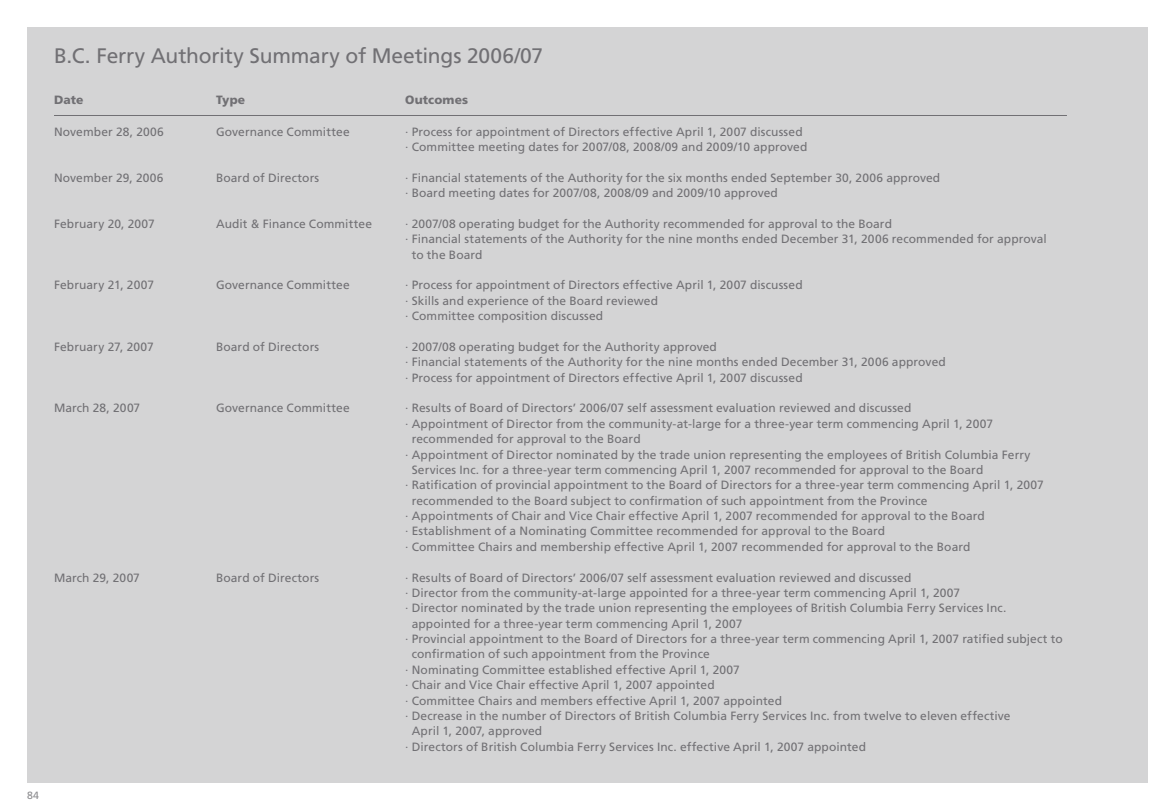
<style>
.page{position:relative;width:1175px;height:810px;background:#fff}
.page>*{position:absolute;margin:0;border:0;box-sizing:border-box;transform-origin:0 0}
.t1{font:21px "Frutiger";letter-spacing:-.01em;color:#717074}
.t2{font:12px/15.3px "Frutiger";letter-spacing:.005em;color:#717074}
.t3{font:900 12px "Frutiger";letter-spacing:.01em;color:#717074}
.t4{font:10.5px "Frutiger";color:#8d8d90}
</style>
<div class="page">
<div style="left:27px;top:27px;width:1121px;height:756px;background:#d4d4d5"></div>
<hr style="left:54px;top:115px;width:1012px;height:1px;background:#717074">
<p class="t4" style="left:27px;top:789px;width:14px">84</p>
<h1 class="t1" style="left:54px;top:43px;width:490px">B.C. Ferry Authority Summary of Meetings 2006/07</h1>
<p class="t3" style="left:54px;top:92px;width:31px">Date</p>
<p class="t3" style="left:216px;top:92px;width:31px">Type</p>
<p class="t3" style="left:405px;top:92px;width:64px">Outcomes</p>
<p class="t2" style="left:54px;top:124px;width:111px">November 28, 2006</p>
<p class="t2" style="left:216px;top:124px;width:135px">Governance Committee</p>
<p class="t2" style="left:405px;top:124px;width:404px">· Process for appointment of Directors effective April 1, 2007 discussed · Committee meeting dates for 2007/08, 2008/09 and 2009/10 approved</p>
<p class="t2" style="left:54px;top:170px;width:111px">November 29, 2006</p>
<p class="t2" style="left:216px;top:170px;width:105px">Board of Directors</p>
<p class="t2" style="left:405px;top:170px;width:536px">· Financial statements of the Authority for the six months ended September 30, 2006 approved · Board meeting dates for 2007/08, 2008/09 and 2009/10 approved</p>
<p class="t2" style="left:54px;top:216px;width:102px">February 20, 2007</p>
<p class="t2" style="left:216px;top:216px;width:157px">Audit &amp; Finance Committee</p>
<p class="t2" style="left:405px;top:216px;width:488px">· 2007/08 operating budget for the Authority recommended for approval to the Board</p>
<p class="t2" style="left:405px;top:231px;width:643px">· Financial statements of the Authority for the nine months ended December 31, 2006 recommended for approval</p>
<p class="t2" style="left:412px;top:247px;width:72px">to the Board</p>
<p class="t2" style="left:54px;top:278px;width:102px">February 21, 2007</p>
<p class="t2" style="left:216px;top:278px;width:135px">Governance Committee</p>
<p class="t2" style="left:405px;top:278px;width:399px">· Process for appointment of Directors effective April 1, 2007 discussed · Skills and experience of the Board reviewed<br>· Committee composition discussed</p>
<p class="t2" style="left:54px;top:339px;width:101px">February 27, 2007</p>
<p class="t2" style="left:216px;top:339px;width:105px">Board of Directors</p>
<p class="t2" style="left:405px;top:339px;width:542px">· 2007/08 operating budget for the Authority approved<br>· Financial statements of the Authority for the nine months ended December 31, 2006 approved · Process for appointment of Directors effective April 1, 2007 discussed</p>
<p class="t2" style="left:54px;top:401px;width:88px">March 28, 2007</p>
<p class="t2" style="left:216px;top:401px;width:135px">Governance Committee</p>
<p class="t2" style="left:405px;top:401px;width:508px">· Results of Board of Directors’ 2006/07 self assessment evaluation reviewed and discussed</p>
<p class="t2" style="left:405px;top:416px;width:589px">· Appointment of Director from the community-at-large for a three-year term commencing April 1, 2007</p>
<p class="t2" style="left:412px;top:431px;width:230px">recommended for approval to the Board</p>
<p class="t2" style="left:405px;top:447px;width:627px">· Appointment of Director nominated by the trade union representing the employees of British Columbia Ferry</p>
<p class="t2" style="left:412px;top:462px;width:573px">Services Inc. for a three-year term commencing April 1, 2007 recommended for approval to the Board</p>
<p class="t2" style="left:405px;top:477px;width:640px">· Ratification of provincial appointment to the Board of Directors for a three-year term commencing April 1, 2007</p>
<p class="t2" style="left:412px;top:493px;width:517px">recommended to the Board subject to confirmation of such appointment from the Province</p>
<p class="t2" style="left:405px;top:508px;width:581px">· Appointments of Chair and Vice Chair effective April 1, 2007 recommended for approval to the Board</p>
<p class="t2" style="left:405px;top:523px;width:481px">· Establishment of a Nominating Committee recommended for approval to the Board</p>
<p class="t2" style="left:405px;top:539px;width:567px">· Committee Chairs and membership effective April 1, 2007 recommended for approval to the Board</p>
<p class="t2" style="left:54px;top:570px;width:87px">March 29, 2007</p>
<p class="t2" style="left:216px;top:570px;width:105px">Board of Directors</p>
<p class="t2" style="left:405px;top:570px;width:508px">· Results of Board of Directors’ 2006/07 self assessment evaluation reviewed and discussed</p>
<p class="t2" style="left:405px;top:585px;width:556px">· Director from the community-at-large appointed for a three-year term commencing April 1, 2007</p>
<p class="t2" style="left:405px;top:600px;width:603px">· Director nominated by the trade union representing the employees of British Columbia Ferry Services Inc.</p>
<p class="t2" style="left:412px;top:616px;width:332px">appointed for a three-year term commencing April 1, 2007</p>
<p class="t2" style="left:405px;top:631px;width:659px">· Provincial appointment to the Board of Directors for a three-year term commencing April 1, 2007 ratified subject to</p>
<p class="t2" style="left:412px;top:646px;width:299px">confirmation of such appointment from the Province</p>
<p class="t2" style="left:405px;top:662px;width:336px">· Nominating Committee established effective April 1, 2007</p>
<p class="t2" style="left:405px;top:677px;width:311px">· Chair and Vice Chair effective April 1, 2007 appointed</p>
<p class="t2" style="left:405px;top:693px;width:378px">· Committee Chairs and members effective April 1, 2007 appointed</p>
<p class="t2" style="left:405px;top:708px;width:607px">· Decrease in the number of Directors of British Columbia Ferry Services Inc. from twelve to eleven effective</p>
<p class="t2" style="left:412px;top:723px;width:132px">April 1, 2007, approved</p>
<p class="t2" style="left:405px;top:739px;width:462px">· Directors of British Columbia Ferry Services Inc. effective April 1, 2007 appointed</p>
</div>
